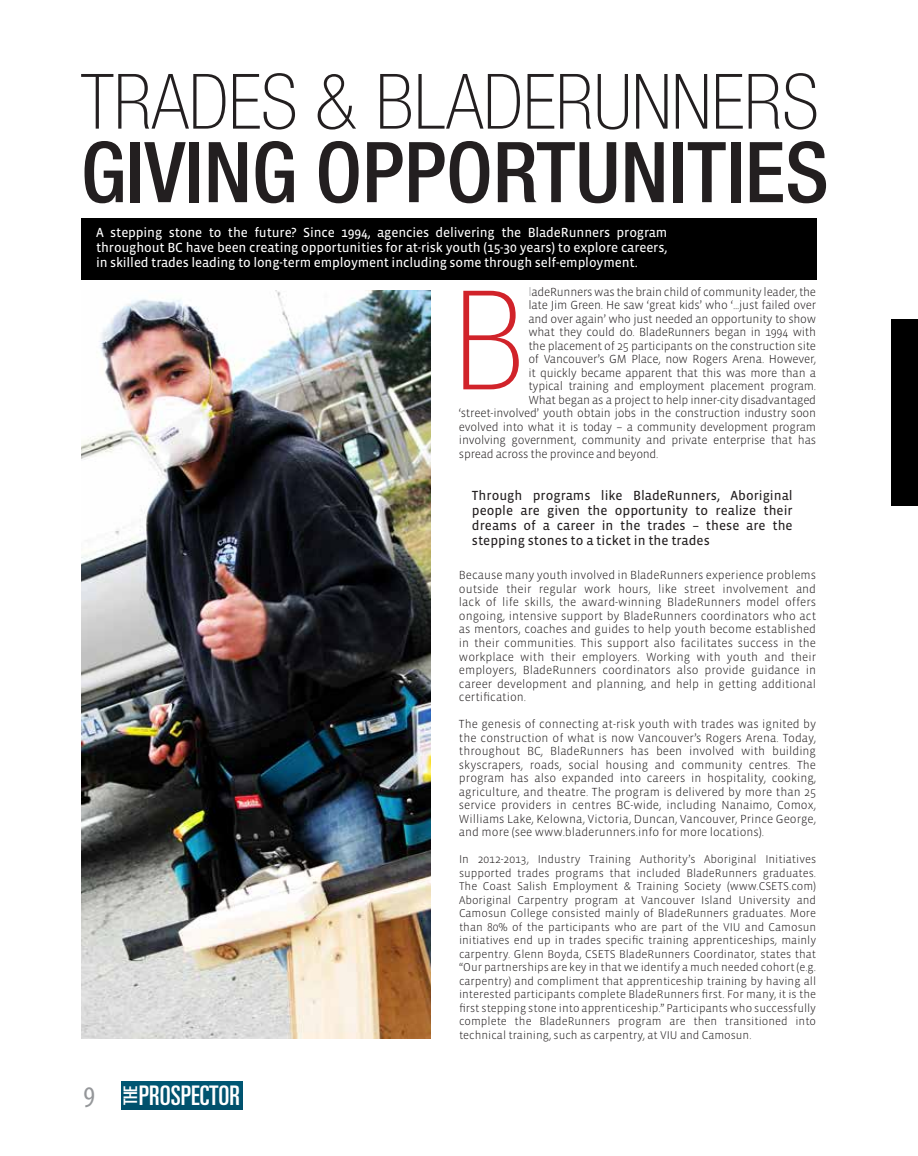
<style>
.page{position:relative;width:918px;height:1156px;background:#fff}
.page>*{position:absolute;margin:0;border:0;box-sizing:border-box;transform-origin:0 0}
.t1{font:100 condensed 138px "Helvetica Neue LT Std";color:#d1232a}
.t2{font:500 condensed 84px "Helvetica Neue LT Std";color:#231f20}
.t3{font:100 condensed 76.5px "Helvetica Neue LT Std";color:#231f20}
.t4{font:condensed 30px "Myriad Pro";color:#95979a}
.t5{font:ultra-condensed 27px "Univers LT Std";color:#fff}
.t6{font:ultra-condensed 18.6px "Univers LT Std";color:#fff}
.t7{font:13.5px/15px "Vista Sans OT";letter-spacing:-.01em;color:#fff;text-align:justify}
.t8{font:13.5px/15px "Vista Sans OT";color:#231f20;text-align:justify}
.t9{font:300 12px/13.5px "Vista Sans OT";letter-spacing:-.02em;color:#231f20;text-align:justify}
.t10{font:300 11.55px/13.5px "Vista Sans OT";color:#231f20;text-align:justify}
.s1{color:#95979a}
</style>
<div class="page">
<div style="left:81px;top:218px;width:735px;height:62px;background:#000"></div>
<div style="left:891px;top:319px;width:27px;height:186px;background:#000"></div>
<img style="left:81px;top:291px;width:350px;height:747px">
<div style="left:122px;top:1081px;width:120px;height:28px;background:#005370"></div>
<h3 class="t3" style="left:81px;top:59px;width:739px">TRADES &amp; BLADERUNNERS</h3>
<h2 class="t2" style="left:81px;top:122px;width:749px">GIVING OPPORTUNITIES</h2>
<p class="t7" style="left:96px;top:225px;width:573px">A stepping stone to the future? Since 1994, agencies delivering the BladeRunners program throughout BC have been creating opportunities for at-risk youth (15-30 years) to explore careers, in skilled trades leading to long-term employment including some through self-employment.</p>
<h1 class="t1" style="left:455px;top:263px;width:70px">B</h1>
<p class="t9" style="left:528px;top:285px;width:289px"><span class="s1">l</span>adeRunners was the brain child of community leader, the</p>
<p class="t9" style="left:528px;top:299px;width:289px">late Jim Green. He saw ‘great kids’ who ‘...just failed over</p>
<p class="t9" style="left:528px;top:312px;width:289px">and over again’ who just needed an opportunity to show</p>
<p class="t9" style="left:528px;top:326px;width:289px">what they could do. BladeRunners began in 1994 with</p>
<p class="t9" style="left:528px;top:339px;width:289px">the placement of 25 participants on the construction site</p>
<p class="t9" style="left:528px;top:353px;width:289px">of Vancouver’s GM Place, now Rogers Arena. However,</p>
<p class="t9" style="left:528px;top:366px;width:289px">it quickly became apparent that this was more than a</p>
<p class="t9" style="left:528px;top:380px;width:289px">typical training and employment placement program.</p>
<p class="t9" style="left:528px;top:393px;width:289px">What began as a project to help inner-city disadvantaged</p>
<p class="t9" style="left:459px;top:407px;width:359px">‘street-involved’ youth obtain jobs in the construction industry soon</p>
<p class="t9" style="left:459px;top:420px;width:359px">evolved into what it is today – a community development program</p>
<p class="t9" style="left:459px;top:434px;width:359px">involving government, community and private enterprise that has</p>
<p class="t9" style="left:459px;top:447px;width:201px">spread across the province and beyond.</p>
<p class="t8" style="left:472px;top:488px;width:322px">Through programs like BladeRunners, Aboriginal people are given the opportunity to realize their dreams of a career in the trades – these are the stepping stones to a ticket in the trades</p>
<h3 class="t4" style="left:84px;top:1078px;width:13px">9</h3>
<h3 class="t6" style="left:120px;top:1105px;width:21px;rotate:-90deg">THE</h3>
<h3 class="t5" style="left:139px;top:1080px;width:103px">PROSPECTOR</h3>
<p class="t9" style="left:459px;top:569px;width:359px">Because many youth involved in BladeRunners experience problems outside their regular work hours, like street involvement and lack of life skills, the award-winning BladeRunners model offers ongoing, intensive support by BladeRunners coordinators who act as mentors, coaches and guides to help youth become established in their communities. This support also facilitates success in the workplace with their employers. Working with youth and their employers, BladeRunners coordinators also provide guidance in career development and planning, and help in getting additional certification.</p>
<p class="t9" style="left:459px;top:717px;width:359px">The genesis of connecting at-risk youth with trades was ignited by the construction of what is now Vancouver’s Rogers Arena. Today, throughout BC, BladeRunners has been involved with building skyscrapers, roads, social housing and community centres. The program has also expanded into careers in hospitality, cooking, agriculture, and theatre. The program is delivered by more than 25 service providers in centres BC-wide, including Nanaimo, Comox, Williams Lake, Kelowna, Victoria, Duncan, Vancouver, Prince George, and more (see www.bladerunners.info for more locations).</p>
<p class="t10" style="left:459px;top:852px;width:359px">In 2012-2013, Industry Training Authority’s Aboriginal Initiatives supported trades programs that included BladeRunners graduates.<br>The Coast Salish Employment &amp; Training Society (www.CSETS.com)<br>Aboriginal Carpentry program at Vancouver Island University and Camosun College consisted mainly of BladeRunners graduates. More than 80% of the participants who are part of the VIU and Camosun initiatives end up in trades specific training apprenticeships, mainly carpentry. Glenn Boyda, CSETS BladeRunners Coordinator, states that “Our partnerships are key in that we identify a much needed cohort (e.g. carpentry) and compliment that apprenticeship training by having all interested participants complete BladeRunners first. For many, it is the first stepping stone into apprenticeship.” Participants who successfully complete the BladeRunners program are then transitioned into technical training, such as carpentry, at VIU and Camosun.</p>
</div>
